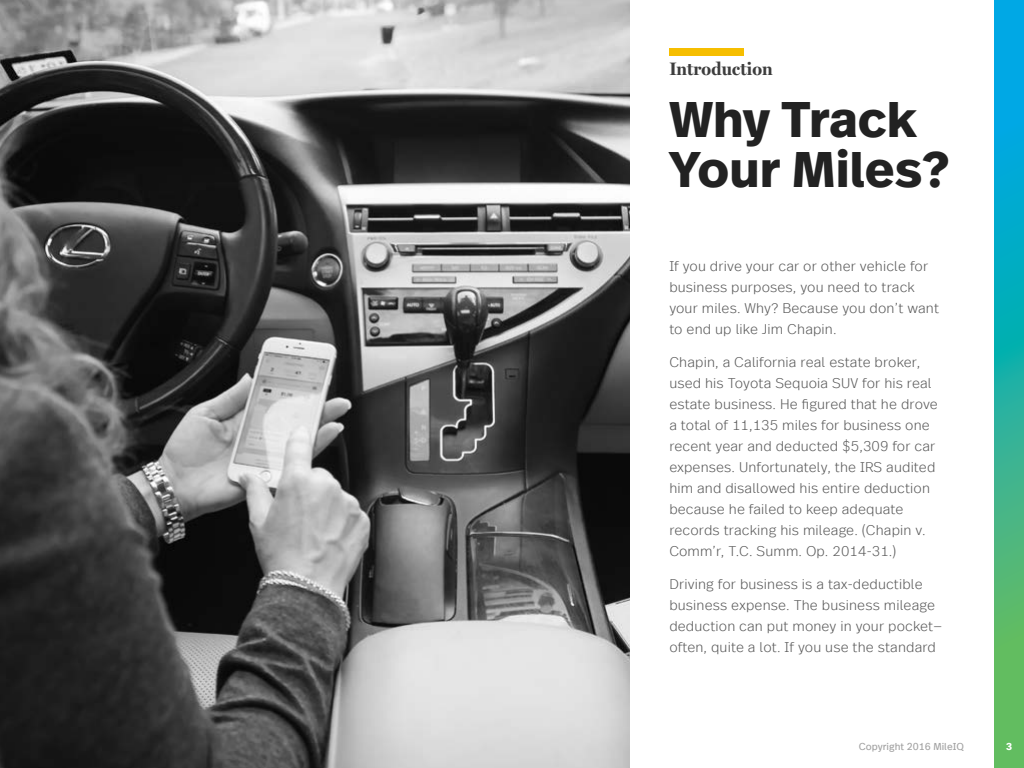
<style>
.page{position:relative;width:1024px;height:768px;background:#fff}
.page>*{position:absolute;margin:0;border:0;box-sizing:border-box;transform-origin:0 0}
.t1{font:700 50px/50px "Real Text OT";color:#222}
.t2{font:700 18px "Miller Display";letter-spacing:.01em;color:#3d3d3d}
.t3{font:300 14px/21px "Real Text Offc";letter-spacing:.01em;color:#585858}
.t4{font:10px "Real Text Offc";color:#a2a2a2}
.t5{font:700 10px "Real Text Offc";color:#fff}
</style>
<div class="page">
<svg style="left:994px;top:0;width:30px;height:768px;background:#28b1a4"></svg>
<div style="left:669px;top:48px;width:75px;height:8px;background:#f6be00"></div>
<img style="left:0;top:0;width:630px;height:768px">
<p class="t2" style="left:669px;top:58px;width:105px">Introduction</p>
<h1 class="t1" style="left:669px;top:95px;width:281px">Why Track<br>Your Miles?</h1>
<p class="t3" style="left:669px;top:256px;width:271px">If you drive your car or other vehicle for business purposes, you need to track your miles. Why? Because you don’t want to end up like Jim Chapin.</p>
<p class="t3" style="left:669px;top:352px;width:270px">Chapin, a California real estate broker, used his Toyota Sequoia SUV for his real estate business. He figured that he drove a total of 11,135 miles for business one recent year and deducted $5,309 for car expenses. Unfortunately, the IRS audited him and disallowed his entire deduction because he failed to keep adequate records tracking his mileage. (Chapin v.<br>Comm’r, T.C. Summ. Op. 2014-31.)</p>
<p class="t3" style="left:669px;top:574px;width:274px">Driving for business is a tax-deductible business expense. The business mileage deduction can put money in your pocket— often, quite a lot. If you use the standard</p>
<p class="t4" style="left:859px;top:740px;width:107px">Copyright 2016 MileIQ</p>
<p class="t5" style="left:1006px;top:740px;width:7px">3</p>
</div>
